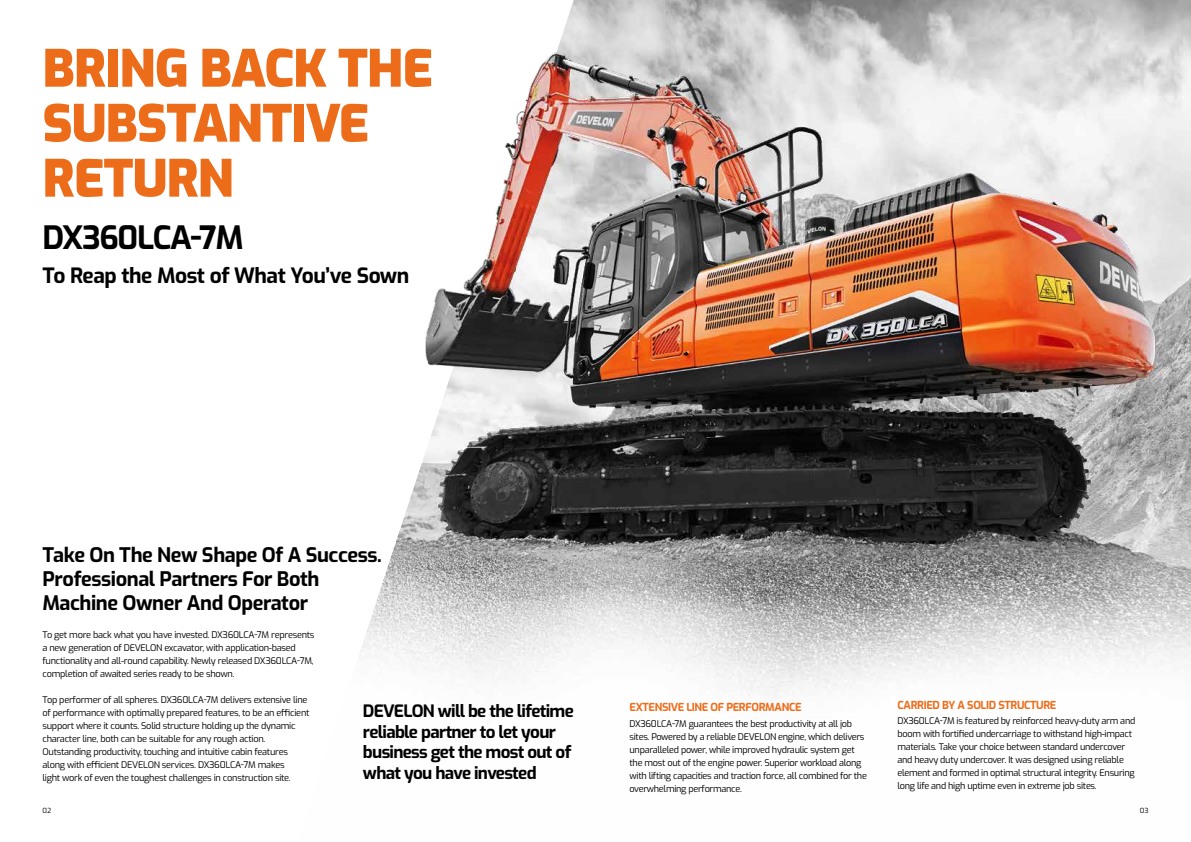
<style>
.page{position:relative;width:1191px;height:842px;background:#fff}
.page>*{position:absolute;margin:0;border:0;box-sizing:border-box;transform-origin:0 0}
.t1{font:900 51px/55px "Exo";letter-spacing:-.02em;color:#ed6c1a}
.t2{font:700 32px "Exo";letter-spacing:-.04em;color:#000}
.t3{font:700 21px "Exo";letter-spacing:-.02em;color:#000}
.t4{font:700 20px/24px "Exo";letter-spacing:-.02em;color:#000}
.t5{font:700 17px/20.4px "Exo";letter-spacing:-.04em;color:#000}
.t6{font:700 11px "Exo";letter-spacing:-.03em;color:#ed6c1a}
.t7{font:9.2px/13px "Exo";letter-spacing:-.03em;color:#000}
.t8{font:7px "Exo";color:#000}
</style>
<div class="page">
<img style="left:360px;top:0;width:831px;height:666px">
<h1 class="t1" style="left:43px;top:38px;width:392px">BRING BACK THE<br>SUBSTANTIVE<br>RETURN</h1>
<h2 class="t2" style="left:43px;top:215px;width:203px">DX360LCA-7M</h2>
<h3 class="t3" style="left:43px;top:260px;width:368px">To Reap the Most of What You’ve Sown</h3>
<h3 class="t4" style="left:43px;top:541px;width:341px">Take On The New Shape Of A Success.<br>Professional Partners For Both<br>Machine Owner And Operator</h3>
<p class="t7" style="left:43px;top:627px;width:273px">To get more back what you have invested. DX360LCA-7M represents a new generation of DEVELON excavator, with application-based functionality and all-round capability. Newly released DX360LCA-7M, completion of awaited series ready to be shown.</p>
<p class="t7" style="left:43px;top:692px;width:268px">Top performer of all spheres. DX360LCA-7M delivers extensive line of performance with optimally prepared features, to be an efficient support where it counts. Solid structure holding up the dynamic character line, both can be suitable for any rough action.<br>Outstanding productivity, touching and intuitive cabin features along with efficient DEVELON services. DX360LCA-7M makes<br>light work of even the toughest challenges in construction site.</p>
<p class="t6" style="left:629px;top:699px;width:173px">EXTENSIVE LINE OF PERFORMANCE</p>
<h3 class="t5" style="left:363px;top:700px;width:212px">DEVELON will be the lifetime reliable partner to let your business get the most out of what you have invested</h3>
<p class="t7" style="left:629px;top:717px;width:239px">DX360LCA-7M guarantees the best productivity at all job sites. Powered by a reliable DEVELON engine, which delivers unparalleled power, while improved hydraulic system get the most out of the engine power. Superior workload along with lifting capacities and traction force, all combined for the overwhelming performance.</p>
<p class="t6" style="left:897px;top:697px;width:160px">CARRIED BY A SOLID STRUCTURE</p>
<p class="t7" style="left:897px;top:713px;width:239px">DX360LCA-7M is featured by reinforced heavy-duty arm and boom with fortified undercarriage to withstand high-impact materials. Take your choice between standard undercover and heavy duty undercover. It was designed using reliable element and formed in optimal structural integrity. Ensuring long life and high uptime even in extreme job sites.</p>
<p class="t8" style="left:43px;top:805px;width:10px">02</p>
<p class="t8" style="left:1139px;top:805px;width:10px">03</p>
</div>
